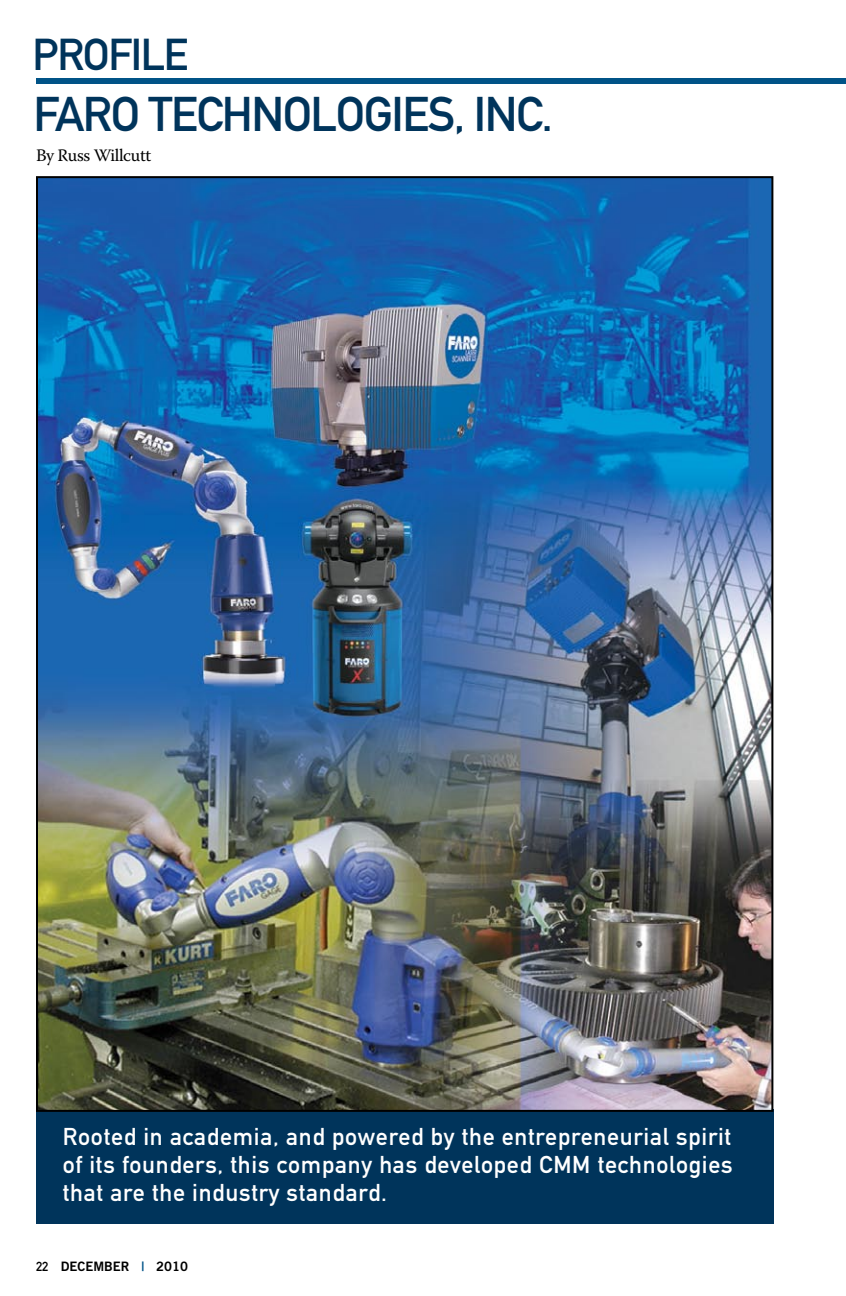
<style>
.page{position:relative;width:846px;height:1296px;background:#fff}
.page>*{position:absolute;margin:0;border:0;box-sizing:border-box;transform-origin:0 0}
.t1{font:48px "DIN Mittelschrift Alternate";letter-spacing:-.03em;color:#00345b}
.t2{font:44px "DIN Mittelschrift Alternate";letter-spacing:-.03em;color:#00345b}
.t3{font:24px/28px "DIN Mittelschrift Alternate";letter-spacing:.03em;color:#fff;text-align:justify}
.t4{font:17.6px "Warnock Pro";letter-spacing:-.02em;color:#000}
.t5{font:13px "Trade Gothic Bold Two";color:#000}
.s1{font-family:"DIN Mittelschrift Alternate"}
.s2{color:#005387}
</style>
<div class="page">
<div style="left:36px;top:1109px;width:737px;height:115px;background:#00345b"></div>
<div style="left:36px;top:79px;width:810px;height:5px;background:#005387"></div>
<img style="left:39px;top:179px;width:731px;height:930px">
<h2 class="t2" style="left:33px;top:29px;width:157px">PROFILE</h2>
<h1 class="t1" style="left:33px;top:86px;width:521px">FARO Technologies, Inc.</h1>
<p class="t4" style="left:36px;top:144px;width:117px">By Russ Willcutt</p>
<p class="t3" style="left:63px;top:1122px;width:671px">Rooted in academia, and powered by the entrepreneurial spirit of its founders, this company has developed CMM technologies that are the industry standard.</p>
<p class="t5" style="left:36px;top:1258px;width:154px"><span class="s1">22</span> DECEMBER <span class="s2">|</span> 2010</p>
</div>
